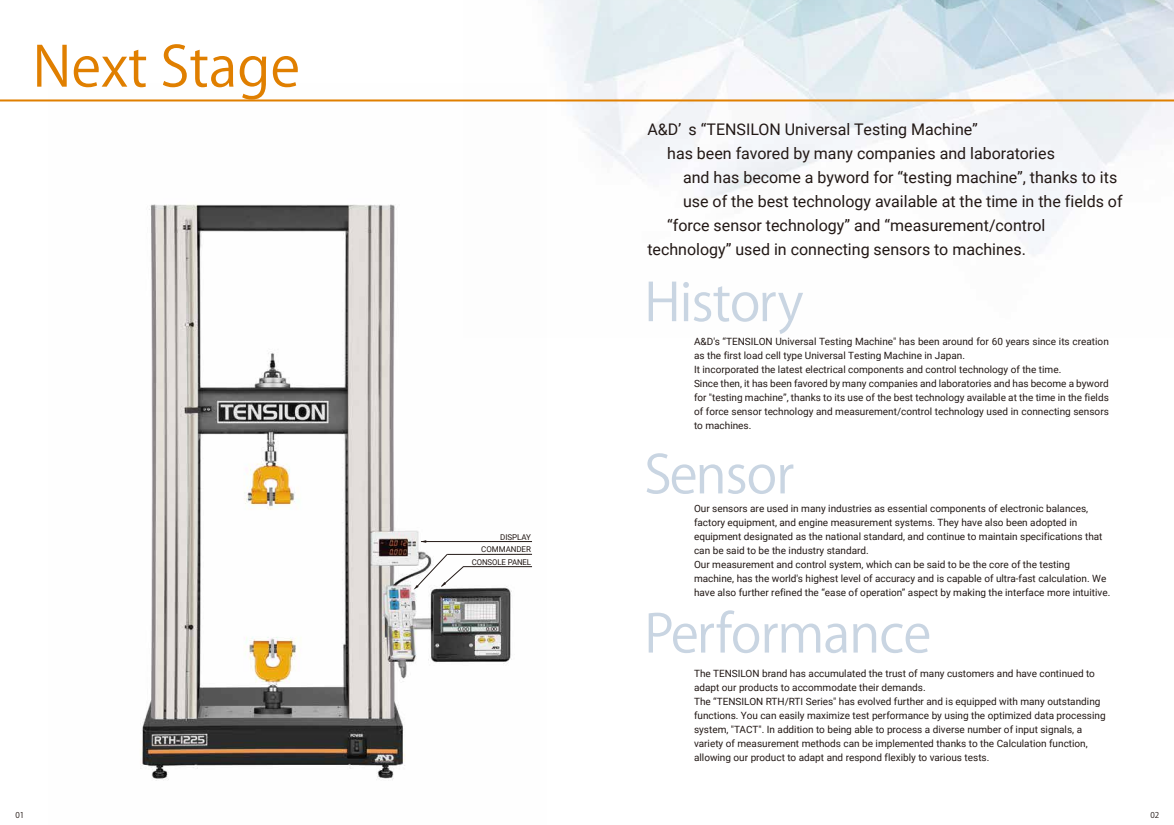
<style>
.page{position:relative;width:1174px;height:825px;background:#fff}
.page>*{position:absolute;margin:0;border:0;box-sizing:border-box;transform-origin:0 0}
.t1{font:55px "Koz Go Pr 6 N";color:#e07f00}
.t2{font:52px "Koz Go Pr 6 N";letter-spacing:-.02em;color:#c9d5e2}
.t3{font:16px "Roboto";color:#221815}
.t4{font:10px/14px "Roboto";color:#221815}
.t5{font:8px "Roboto";letter-spacing:-.01em;color:#221815}
.t6{font:8px "Koz Go Pr 6 N";color:#221815}
</style>
<div class="page">
<img style="left:48px;top:101px;width:484px;height:680px">
<hr style="left:421px;top:541px;width:111px;height:1px;background:#221815">
<svg style="left:420px;top:540px;width:6px;height:3px"></svg>
<img style="left:464px;top:0;width:710px;height:338px">
<hr style="left:0;top:99px;width:1174px;height:2px;background:#e07f00">
<svg style="left:413px;top:554px;width:119px;height:36px"></svg>
<h1 class="t1" style="left:32px;top:36px;width:269px">Next Stage</h1>
<p class="t5" style="left:500px;top:531px;width:32px">DISPLAY</p>
<p class="t5" style="left:472px;top:556px;width:61px">CONSOLE PANEL</p>
<p class="t5" style="left:481px;top:544px;width:51px">COMMANDER</p>
<h3 class="t3" style="left:647px;top:118px;width:332px">A&amp;D’ s “TENSILON Universal Testing Machine”</h3>
<h3 class="t3" style="left:667px;top:142px;width:389px">has been favored by many companies and laboratories</h3>
<h3 class="t3" style="left:683px;top:166px;width:436px">and has become a byword for “testing machine”, thanks to its</h3>
<h3 class="t3" style="left:683px;top:190px;width:441px">use of the best technology available at the time in the fields of</h3>
<h3 class="t3" style="left:667px;top:214px;width:380px">“force sensor technology” and “measurement/control</h3>
<h3 class="t3" style="left:647px;top:238px;width:380px">technology” used in connecting sensors to machines.</h3>
<h2 class="t2" style="left:644px;top:273px;width:161px">History</h2>
<p class="t4" style="left:694px;top:334px;width:416px">A&amp;D's “TENSILON Universal Testing Machine" has been around for 60 years since its creation as the first load cell type Universal Testing Machine in Japan.<br>It incorporated the latest electrical components and control technology of the time.<br>Since then, it has been favored by many companies and laboratories and has become a byword for "testing machine”, thanks to its use of the best technology available at the time in the fields of force sensor technology and measurement/control technology used in connecting sensors to machines.</p>
<h2 class="t2" style="left:644px;top:445px;width:151px">Sensor</h2>
<p class="t4" style="left:694px;top:501px;width:418px">Our sensors are used in many industries as essential components of electronic balances, factory equipment, and engine measurement systems. They have also been adopted in equipment designated as the national standard, and continue to maintain specifications that can be said to be the industry standard.<br>Our measurement and control system, which can be said to be the core of the testing machine, has the world's highest level of accuracy and is capable of ultra-fast calculation. We have also further refined the “ease of operation” aspect by making the interface more intuitive.</p>
<h2 class="t2" style="left:644px;top:604px;width:289px">Performance</h2>
<p class="t4" style="left:694px;top:666px;width:413px">The TENSILON brand has accumulated the trust of many customers and have continued to adapt our products to accommodate their demands.<br>The “TENSILON RTH/RTI Series" has evolved further and is equipped with many outstanding functions. You can easily maximize test performance by using the optimized data processing system, "TACT". In addition to being able to process a diverse number of input signals, a variety of measurement methods can be implemented thanks to the Calculation function, allowing our product to adapt and respond flexibly to various tests.</p>
<p class="t6" style="left:15px;top:810px;width:10px">01</p>
<p class="t6" style="left:1150px;top:810px;width:10px">02</p>
</div>
